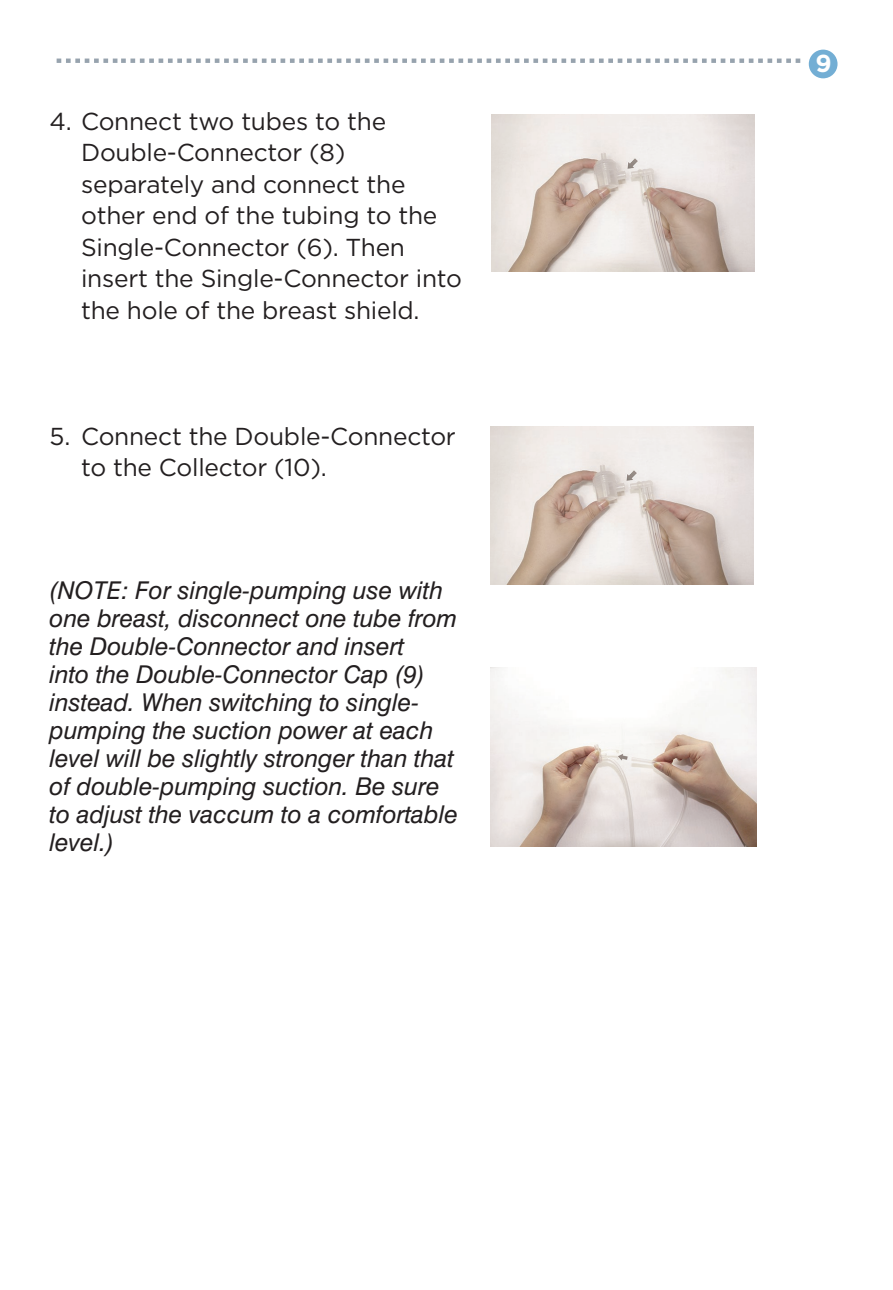
<style>
.page{position:relative;width:893px;height:1290px;background:#fff}
.page>*{position:absolute;margin:0;border:0;box-sizing:border-box;transform-origin:0 0}
.t1{font:italic 24.5px/28px "Swiss 721 BT";color:#231f20}
.t2{font:24.5px/31.5px "Gotham";letter-spacing:-.01em;color:#231f20}
.t3{font:700 24.5px "Gotham";color:#fff}
</style>
<div class="page">
<svg style="left:57px;top:59px;width:743px;height:4px"></svg>
<div style="left:809px;top:50px;width:28px;height:28px;background:#73aed4;border-radius:50%"></div>
<img style="left:491px;top:114px;width:263px;height:158px">
<img style="left:490px;top:427px;width:263px;height:157px">
<img style="left:490px;top:668px;width:267px;height:178px">
<p class="t2" style="left:81px;top:105px;width:382px;text-indent:-32px">4. Connect two tubes to the<br>Double-Connector (8) separately and connect the other end of the tubing to the<br>Single-Connector (6). Then insert the Single-Connector into the hole of the breast shield.</p>
<p class="t2" style="left:81px;top:420px;width:376px;text-indent:-32px">5. Connect the Double-Connector to the Collector (10).</p>
<p class="t1" style="left:50px;top:576px;width:410px">(NOTE: For single-pumping use with one breast, disconnect one tube from the Double-Connector and insert<br>into the Double-Connector Cap (9) instead. When switching to single&shy;pumping the suction power at each level will be slightly stronger than that of double-pumping suction. Be sure to adjust the vaccum to a comfortable level.)</p>
<p class="t3" style="left:815px;top:47px;width:18px">9</p>
</div>
